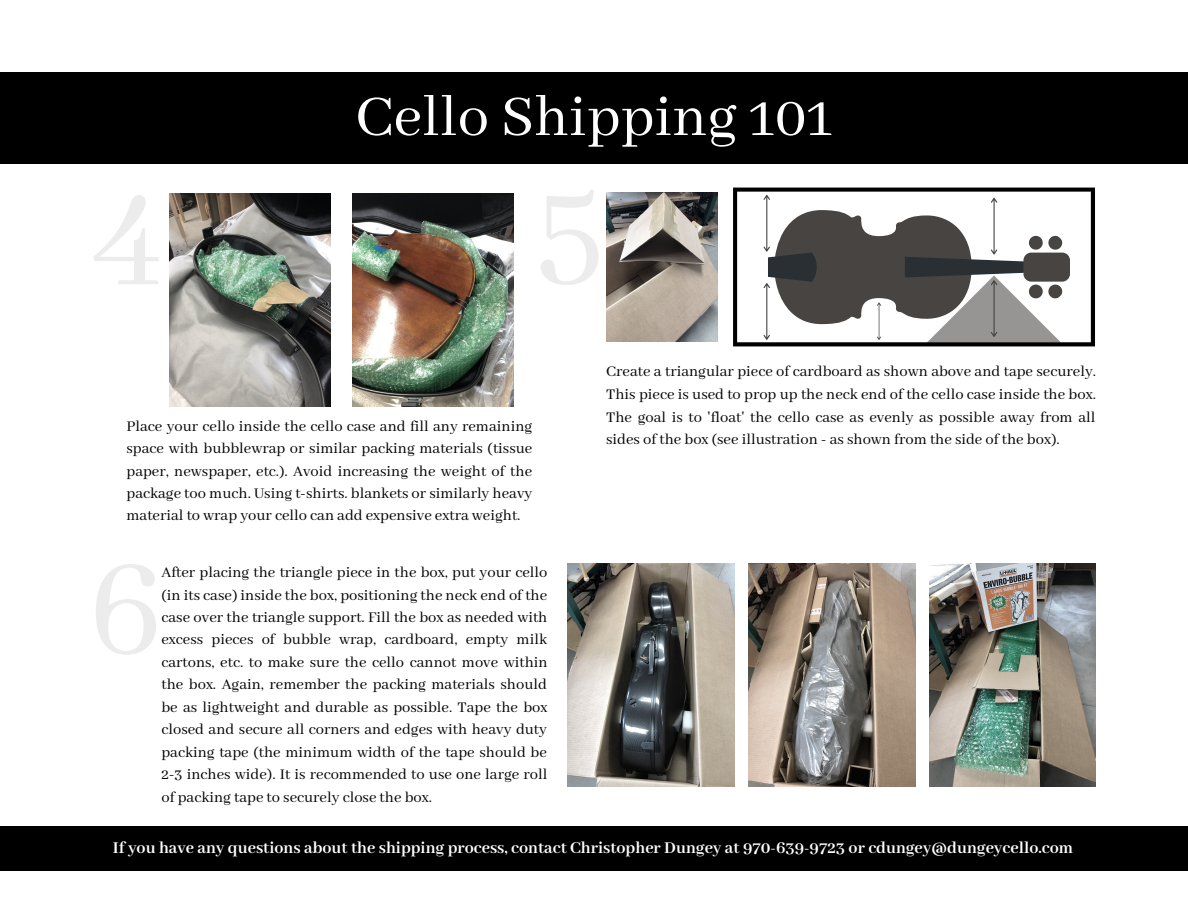
<style>
.page{position:relative;width:1188px;height:918px;background:#fff}
.page>*{position:absolute;margin:0;border:0;box-sizing:border-box;transform-origin:0 0}
.t1{font:63px "Abhaya Libre";color:#fff}
.t2{font:700 18px "Abhaya Libre";color:#fff}
.t3{font:16.5px/22.5px "Abhaya Libre";color:#000;text-align:justify}
</style>
<div class="page">
<div style="left:0;top:72px;width:1188px;height:92px;background:#000"></div>
<img style="left:169px;top:193px;width:161px;height:214px">
<img style="left:352px;top:193px;width:161px;height:214px">
<img style="left:606px;top:193px;width:112px;height:148px">
<svg style="left:733px;top:188px;width:362px;height:158px"></svg>
<svg style="left:744px;top:187px;width:258px;height:160px"></svg>
<div style="left:1023px;top:253px;width:47px;height:29px;background:#474441;border-radius:8px"></div>
<svg style="left:895px;top:189px;width:170px;height:158px"></svg>
<svg style="left:758px;top:195px;width:123px;height:145px"></svg>
<img style="left:568px;top:564px;width:166px;height:222px">
<img style="left:749px;top:564px;width:166px;height:222px">
<img style="left:929px;top:564px;width:167px;height:222px">
<div style="left:0;top:826px;width:1188px;height:45px;background:#000"></div>
<h1 class="t1" style="left:355px;top:82px;width:479px">Cello Shipping 101</h1>
<p class="t3" style="left:127px;top:415px;width:407px">Place your cello inside the cello case and fill any remaining space with bubblewrap or similar packing materials (tissue paper, newspaper, etc.). Avoid increasing the weight of the package too much. Using t-shirts. blankets or similarly heavy material to wrap your cello can add expensive extra weight.</p>
<p class="t3" style="left:606px;top:361px;width:491px">Create a triangular piece of cardboard as shown above and tape securely.<br>This piece is used to prop up the neck end of the cello case inside the box.<br>The goal is to 'float' the cello case as evenly as possible away from all sides of the box (see illustration - as shown from the side of the box).</p>
<p class="t3" style="left:161px;top:562px;width:388px">After placing the triangle piece in the box, put your cello (in its case) inside the box, positioning the neck end of the case over the triangle support. Fill the box as needed with excess pieces of bubble wrap, cardboard, empty milk cartons, etc. to make sure the cello cannot move within the box. Again, remember the packing materials should be as lightweight and durable as possible. Tape the box closed and secure all corners and edges with heavy duty packing tape (the minimum width of the tape should be 2-3 inches wide). It is recommended to use one large roll of packing tape to securely close the box.</p>
<p class="t2" style="left:113px;top:838px;width:962px">If you have any questions about the shipping process, contact Christopher Dungey at 970-639-9723 or cdungey@dungeycello.com</p>
</div>
